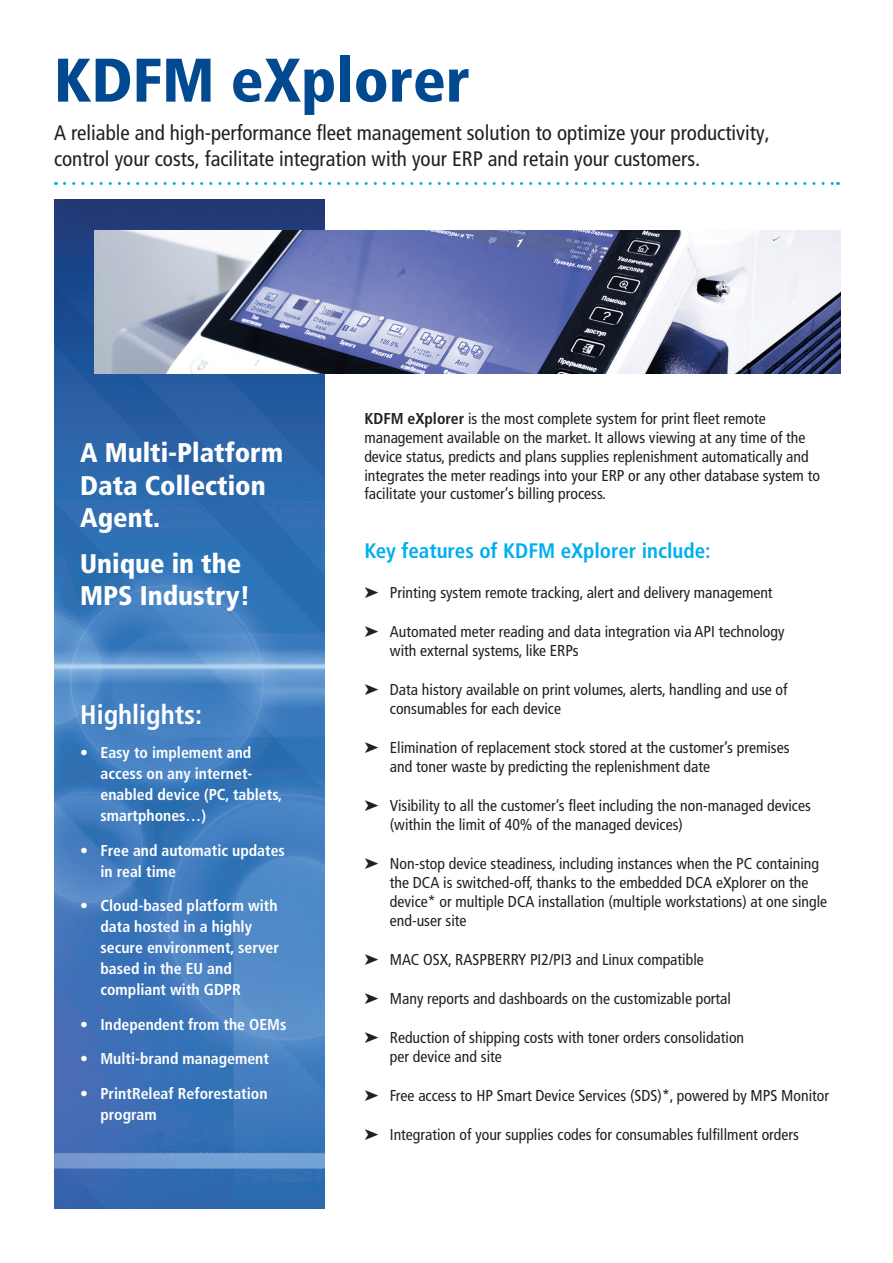
<style>
.page{position:relative;width:893px;height:1263px;background:#fff}
.page>*{position:absolute;margin:0;border:0;box-sizing:border-box;transform-origin:0 0}
.t1{font:900 condensed 61.5px "Frutiger";color:#014990}
.t2{font:900 condensed 27px/32.4px "Frutiger";color:#fff}
.subhead-14pt_bold{font:700 condensed 27px "Frutiger";color:#fff}
.t3{font:condensed 21px/25.2px "Frutiger";color:#231f20}
.subhead-21pt_blue{font:700 condensed 21px "Frutiger";color:#00aeef}
.subhead-21pt_blue-2{font:condensed 15.75px/18.9px "Frutiger";color:#231f20}
.t4{font:700 condensed 15.75px/21px "Frutiger";color:#fff}
.s1{font-weight:700}
</style>
<div class="page">
<svg style="left:64px;top:182px;width:774px;height:3px"></svg>
<img style="left:54px;top:200px;width:270px;height:1009px">
<img style="left:94px;top:231px;width:746px;height:142px">
<p class="t1" style="left:54px;top:43px;width:417px">KDFM eXplorer</p>
<p class="t3" style="left:54px;top:121px;width:717px">A reliable and high-performance fleet management solution to optimize your productivity, control your costs, facilitate integration with your ERP and retain your customers.</p>
<p class="t2" style="left:80px;top:436px;width:205px">A Multi-Platform<br>Data Collection<br>Agent.</p>
<p class="t2" style="left:80px;top:547px;width:172px">Unique in the<br>MPS Industry!</p>
<p class="subhead-14pt_bold" style="left:80px;top:698px;width:124px">Highlights:</p>
<p class="t4" style="left:100px;top:742px;width:183px;text-indent:-20px">• Easy to implement and access on any internet&shy;enabled device (PC, tablets, smartphones…)</p>
<p class="t4" style="left:100px;top:839px;width:186px;text-indent:-20px">• Free and automatic updates in real time</p>
<p class="t4" style="left:100px;top:895px;width:180px;text-indent:-20px">• Cloud-based platform with data hosted in a highly secure environment, server based in the EU and compliant with GDPR</p>
<p class="t4" style="left:80px;top:1013px;width:208px">• Independent from the OEMs</p>
<p class="t4" style="left:80px;top:1048px;width:190px">• Multi-brand management</p>
<p class="t4" style="left:100px;top:1082px;width:169px;text-indent:-20px">• PrintReleaf Reforestation program</p>
<p class="subhead-21pt_blue-2" style="left:364px;top:409px;width:457px"><span class="s1">KDFM eXplorer</span> is the most complete system for print fleet remote management available on the market. It allows viewing at any time of the device status, predicts and plans supplies replenishment automatically and integrates the meter readings into your ERP or any other database system to facilitate your customer’s billing process.</p>
<p class="subhead-21pt_blue" style="left:364px;top:539px;width:348px">Key features of KDFM eXplorer include:</p>
<p class="subhead-21pt_blue-2" style="left:364px;top:583px;width:410px">➤ Printing system remote tracking, alert and delivery management</p>
<p class="subhead-21pt_blue-2" style="left:390px;top:622px;width:396px;text-indent:-25px">➤ Automated meter reading and data integration via API technology with external systems, like ERPs</p>
<p class="subhead-21pt_blue-2" style="left:390px;top:680px;width:399px;text-indent:-25px">➤ Data history available on print volumes, alerts, handling and use of consumables for each device</p>
<p class="subhead-21pt_blue-2" style="left:390px;top:738px;width:401px;text-indent:-25px">➤ Elimination of replacement stock stored at the customer’s premises and toner waste by predicting the replenishment date</p>
<p class="subhead-21pt_blue-2" style="left:390px;top:796px;width:422px;text-indent:-25px">➤ Visibility to all the customer’s fleet including the non-managed devices (within the limit of 40% of the managed devices)</p>
<p class="subhead-21pt_blue-2" style="left:390px;top:854px;width:439px;text-indent:-25px">➤ Non-stop device steadiness, including instances when the PC containing the DCA is switched-off, thanks to the embedded DCA eXplorer on the device* or multiple DCA installation (multiple workstations) at one single end-user site</p>
<p class="subhead-21pt_blue-2" style="left:364px;top:950px;width:341px">➤ MAC OSX, RASPBERRY PI2/PI3 and Linux compatible</p>
<p class="subhead-21pt_blue-2" style="left:364px;top:989px;width:368px">➤ Many reports and dashboards on the customizable portal</p>
<p class="subhead-21pt_blue-2" style="left:390px;top:1028px;width:356px;text-indent:-25px">➤ Reduction of shipping costs with toner orders consolidation per device and site</p>
<p class="subhead-21pt_blue-2" style="left:364px;top:1086px;width:466px">➤ Free access to HP Smart Device Services (SDS)*, powered by MPS Monitor</p>
<p class="subhead-21pt_blue-2" style="left:364px;top:1125px;width:436px">➤ Integration of your supplies codes for consumables fulfillment orders</p>
</div>
